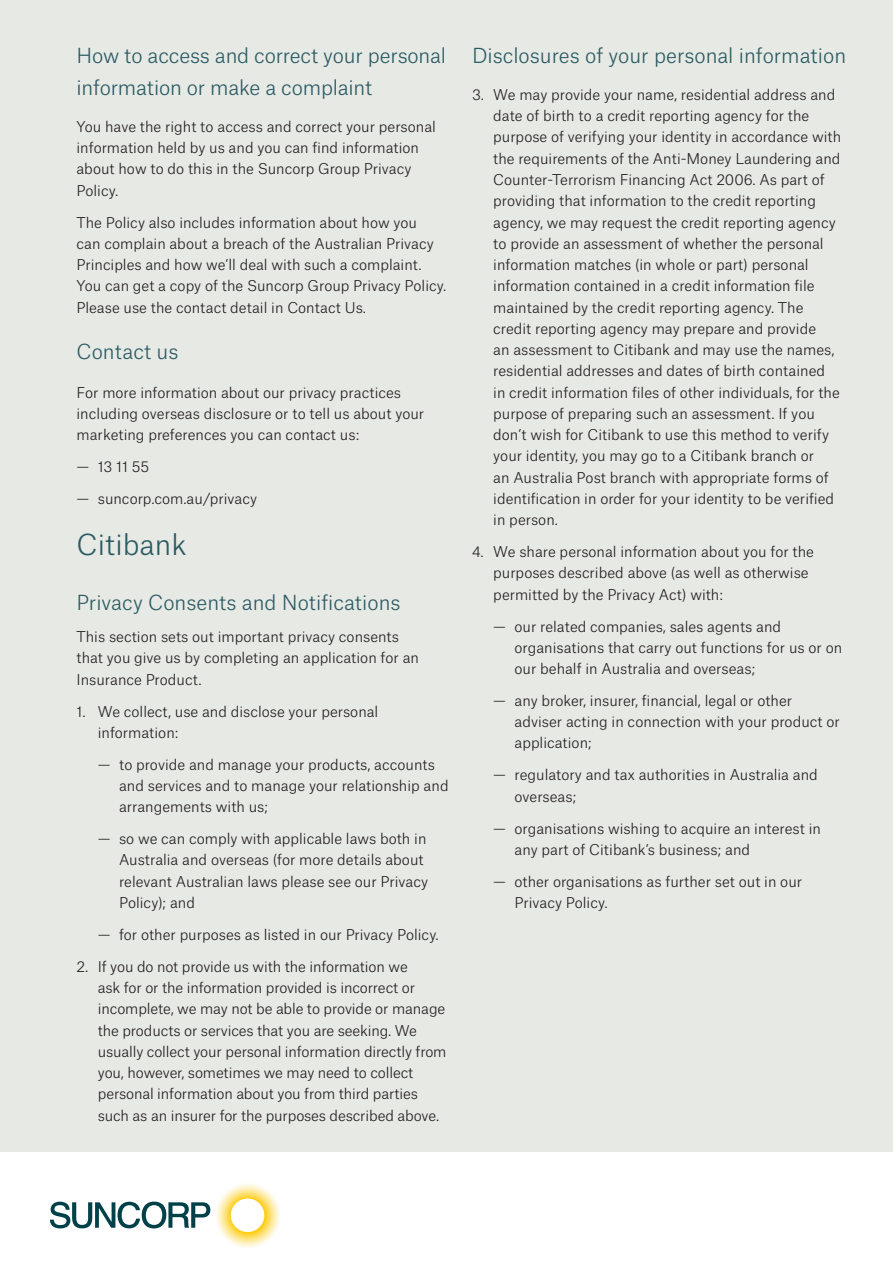
<style>
.page{position:relative;width:893px;height:1263px;background:#fff}
.page>*{position:absolute;margin:0;border:0;box-sizing:border-box;transform-origin:0 0}
.t1{font:300 27.75px "Atlas Grotesk";color:#2b5b64}
.t2{font:300 19.8px/32px "Atlas Grotesk";color:#2b5b64}
.t3{font:300 14.25px/21.3px "Atlas Grotesk";color:#231f20}
</style>
<div class="page">
<div style="left:0;top:0;width:893px;height:1152px;background:#e7e9e4"></div>
<svg style="left:50px;top:1184px;width:230px;height:64px"></svg>
<h2 class="t2" style="left:77px;top:37px;width:371px">How to access and correct your personal information or make a complaint</h2>
<p class="t3" style="left:77px;top:114px;width:361px">You have the right to access and correct your personal information held by us and you can find information about how to do this in the Suncorp Group Privacy Policy.</p>
<p class="t3" style="left:77px;top:210px;width:371px">The Policy also includes information about how you<br>can complain about a breach of the Australian Privacy Principles and how we’ll deal with such a complaint.<br>You can get a copy of the Suncorp Group Privacy Policy.<br>Please use the contact detail in Contact Us.</p>
<h2 class="t2" style="left:77px;top:334px;width:103px">Contact us</h2>
<p class="t3" style="left:77px;top:380px;width:349px">For more information about our privacy practices including overseas disclosure or to tell us about your marketing preferences you can contact us:</p>
<p class="t3" style="left:77px;top:455px;width:74px">— 13 11 55</p>
<p class="t3" style="left:77px;top:486px;width:182px">— suncorp.com.au/privacy</p>
<h1 class="t1" style="left:77px;top:522px;width:112px">Citibank</h1>
<h2 class="t2" style="left:77px;top:585px;width:326px">Privacy Consents and Notifications</h2>
<p class="t3" style="left:77px;top:625px;width:344px">This section sets out important privacy consents that you give us by completing an application for an<br>Insurance Product.</p>
<p class="t3" style="left:98px;top:699px;width:282px;text-indent:-21px">1. We collect, use and disclose your personal information:</p>
<p class="t3" style="left:119px;top:752px;width:331px;text-indent:-21px">— to provide and manage your products, accounts and services and to manage your relationship and arrangements with us;</p>
<p class="t3" style="left:119px;top:827px;width:311px;text-indent:-21px">— so we can comply with applicable laws both in Australia and overseas (for more details about relevant Australian laws please see our Privacy Policy); and</p>
<p class="t3" style="left:98px;top:922px;width:342px">— for other purposes as listed in our Privacy Policy.</p>
<p class="t3" style="left:98px;top:954px;width:350px;text-indent:-21px">2. If you do not provide us with the information we<br>ask for or the information provided is incorrect or incomplete, we may not be able to provide or manage the products or services that you are seeking. We usually collect your personal information directly from you, however, sometimes we may need to collect personal information about you from third parties such as an insurer for the purposes described above.</p>
<h2 class="t2" style="left:472px;top:37px;width:376px">Disclosures of your personal information</h2>
<p class="t3" style="left:493px;top:82px;width:349px;text-indent:-21px">3. We may provide your name, residential address and date of birth to a credit reporting agency for the purpose of verifying your identity in accordance with the requirements of the Anti-Money Laundering and Counter-Terrorism Financing Act 2006. As part of providing that information to the credit reporting agency, we may request the credit reporting agency to provide an assessment of whether the personal information matches (in whole or part) personal information contained in a credit information file maintained by the credit reporting agency. The credit reporting agency may prepare and provide<br>an assessment to Citibank and may use the names, residential addresses and dates of birth contained<br>in credit information files of other individuals, for the purpose of preparing such an assessment. If you don’t wish for Citibank to use this method to verify your identity, you may go to a Citibank branch or<br>an Australia Post branch with appropriate forms of identification in order for your identity to be verified in person.</p>
<p class="t3" style="left:493px;top:540px;width:322px;text-indent:-21px">4. We share personal information about you for the purposes described above (as well as otherwise permitted by the Privacy Act) with:</p>
<p class="t3" style="left:514px;top:614px;width:329px;text-indent:-21px">— our related companies, sales agents and organisations that carry out functions for us or on our behalf in Australia and overseas;</p>
<p class="t3" style="left:514px;top:688px;width:327px;text-indent:-21px">— any broker, insurer, financial, legal or other adviser acting in connection with your product or application;</p>
<p class="t3" style="left:514px;top:763px;width:305px;text-indent:-21px">— regulatory and tax authorities in Australia and overseas;</p>
<p class="t3" style="left:514px;top:816px;width:308px;text-indent:-21px">— organisations wishing to acquire an interest in any part of Citibank’s business; and</p>
<p class="t3" style="left:514px;top:869px;width:289px;text-indent:-21px">— other organisations as further set out in our<br>Privacy Policy.</p>
</div>
